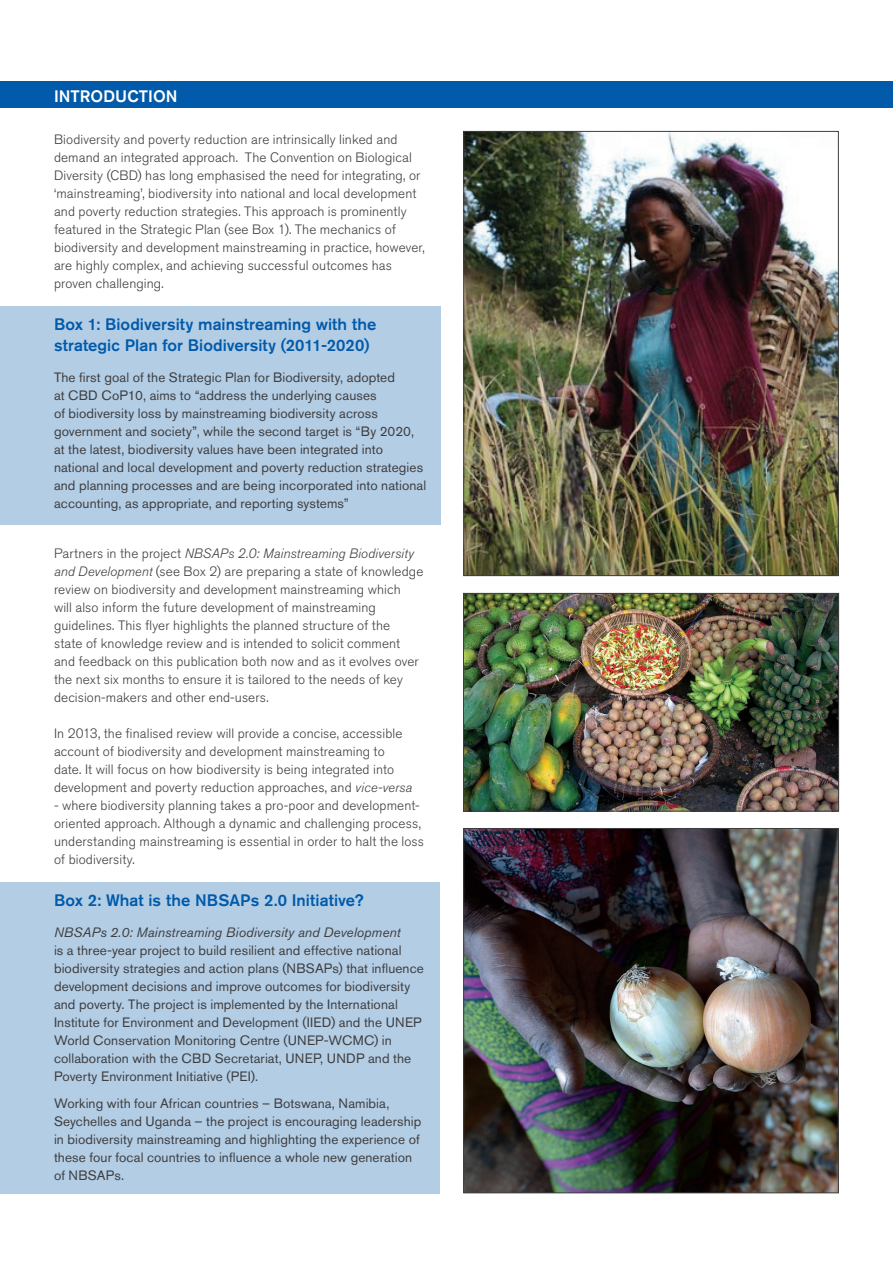
<style>
.page{position:relative;width:893px;height:1263px;background:#fff}
.page>*{position:absolute;margin:0;border:0;box-sizing:border-box;transform-origin:0 0}
.Body{font:500 16.5px/21px "Akzidenz Grotesk BE";letter-spacing:.005em;color:#015aaa}
.crosshead{font:500 16.5px "Akzidenz Grotesk BE";letter-spacing:.005em;color:#fff}
.Body-2{font:300 13.5px/18px "Akzidenz Grotesk BE";letter-spacing:.01em;color:#3e3e3f}
.box_body_copy{font:13.5px/18px "Akzidenz Grotesk BE";letter-spacing:.005em;color:#3e3e3f}
.s1{font-style:italic}
</style>
<div class="page">
<div style="left:0;top:306px;width:441px;height:218px;background:#b3cde5"></div>
<div style="left:0;top:882px;width:440px;height:311px;background:#b3cde5"></div>
<div style="left:0;top:81px;width:893px;height:27px;background:#015aaa"></div>
<img style="left:465px;top:830px;width:372px;height:361px">
<div style="left:463px;top:828px;width:376px;height:365px;border:1px solid #3e3e3f"></div>
<img style="left:466px;top:133px;width:370px;height:441px">
<img style="left:465px;top:595px;width:372px;height:214px">
<div style="left:463px;top:593px;width:376px;height:218px;border:1px solid #3e3e3f"></div>
<p class="crosshead" style="left:54px;top:86px;width:125px">INTRODUCTION</p>
<p class="Body-2" style="left:54px;top:131px;width:372px">Biodiversity and poverty reduction are intrinsically linked and demand an integrated approach. The Convention on Biological Diversity (CBD) has long emphasised the need for integrating, or ‘mainstreaming’, biodiversity into national and local development and poverty reduction strategies. This approach is prominently featured in the Strategic Plan (see Box 1). The mechanics of biodiversity and development mainstreaming in practice, however, are highly complex, and achieving successful outcomes has proven challenging.</p>
<p class="Body" style="left:54px;top:313px;width:324px">Box 1: Biodiversity mainstreaming with the strategic Plan for Biodiversity (2011-2020)</p>
<p class="box_body_copy" style="left:54px;top:368px;width:374px">The first goal of the Strategic Plan for Biodiversity, adopted<br>at CBD CoP10, aims to “address the underlying causes<br>of biodiversity loss by mainstreaming biodiversity across government and society”, while the second target is “By 2020, at the latest, biodiversity values have been integrated into national and local development and poverty reduction strategies and planning processes and are being incorporated into national accounting, as appropriate, and reporting systems”</p>
<p class="Body-2" style="left:54px;top:545px;width:371px">Partners in the project <span class="s1">NBSAPs 2.0: Mainstreaming Biodiversity and Development</span> (see Box 2) are preparing a state of knowledge review on biodiversity and development mainstreaming which<br>will also inform the future development of mainstreaming guidelines. This flyer highlights the planned structure of the<br>state of knowledge review and is intended to solicit comment and feedback on this publication both now and as it evolves over the next six months to ensure it is tailored to the needs of key decision-makers and other end-users.</p>
<p class="Body-2" style="left:54px;top:725px;width:360px">In 2013, the finalised review will provide a concise, accessible account of biodiversity and development mainstreaming to date. It will focus on how biodiversity is being integrated into development and poverty reduction approaches, and <span class="s1">vice-versa</span></p>
<p class="Body-2" style="left:54px;top:797px;width:372px">- where biodiversity planning takes a pro-poor and development&shy;oriented approach. Although a dynamic and challenging process, understanding mainstreaming is essential in order to halt the loss of biodiversity.</p>
<p class="Body" style="left:54px;top:890px;width:311px">Box 2: What is the NBSAPs 2.0 Initiative?</p>
<p class="box_body_copy" style="left:54px;top:923px;width:371px"><span class="s1">NBSAPs 2.0: Mainstreaming Biodiversity and Development<br></span>is a three-year project to build resilient and effective national biodiversity strategies and action plans (NBSAPs) that influence development decisions and improve outcomes for biodiversity and poverty. The project is implemented by the International Institute for Environment and Development (IIED) and the UNEP World Conservation Monitoring Centre (UNEP-WCMC) in collaboration with the CBD Secretariat, UNEP, UNDP and the Poverty Environment Initiative (PEI).</p>
<p class="box_body_copy" style="left:54px;top:1094px;width:369px">Working with four African countries – Botswana, Namibia, Seychelles and Uganda – the project is encouraging leadership in biodiversity mainstreaming and highlighting the experience of these four focal countries to influence a whole new generation of NBSAPs.</p>
</div>
